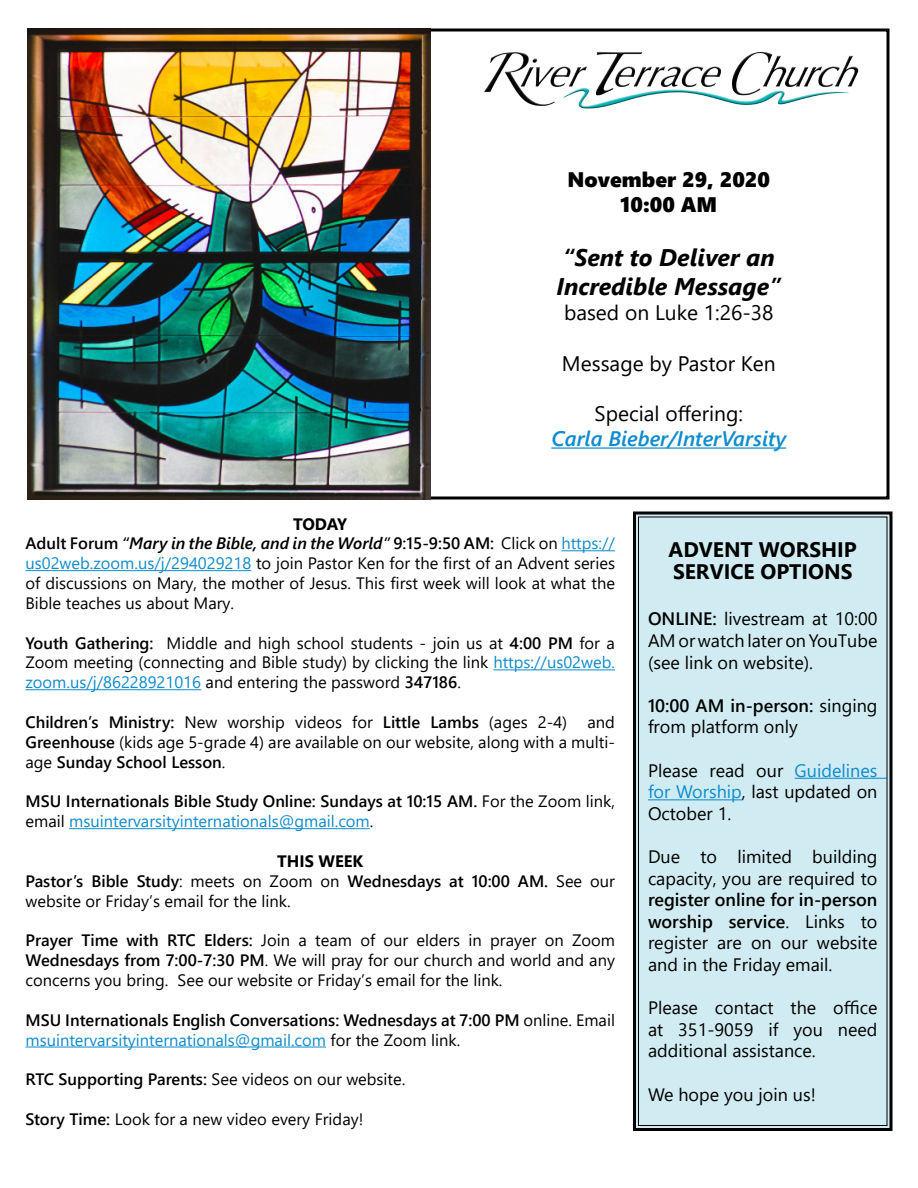
<style>
.page{position:relative;width:918px;height:1188px;background:#fff}
.page>*{position:absolute;margin:0;border:0;box-sizing:border-box;transform-origin:0 0}
.Article_Text{font:italic 700 24px "Segoe UI";color:#000}
.Article_Text-2{font:italic 600 21px/25.2px "Segoe UI";color:#0f8ccd;text-align:center}
.Article_Text-3{font:21px "Segoe UI";color:#000}
.Article_Text-4{font:700 21px/21.6px "Segoe UI";color:#000}
.Article_Text-5{font:21px "Segoe UI Black";color:#000}
.Article_Text-6{font:18px/21.6px "Segoe UI";color:#000;text-align:justify}
.Article_Text-7{font:16.5px/19.8px "Segoe UI";color:#000;text-align:justify}
.Article_Text-8{font:600 16.5px/19.8px "Segoe UI";color:#000}
.Article_Text-9{font:700 16.5px "Segoe UI";color:#000}
.s1{font-weight:400;font-style:normal;color:#000}
.s2{font-weight:600}
.s3{font-weight:600;font-style:italic}
.s4{color:#0f8ccd}
.s5{font-weight:400}
.s6{font-weight:400;color:#0f8ccd}
</style>
<div class="page">
<hr style="left:551px;top:447px;width:235px;height:2px;background:#0f8ccd">
<hr style="left:561px;top:550px;width:54px;height:1px;background:#0f8ccd">
<hr style="left:26px;top:570px;width:225px;height:1px;background:#0f8ccd">
<hr style="left:493px;top:669px;width:122px;height:1px;background:#0f8ccd">
<hr style="left:26px;top:689px;width:175px;height:1px;background:#0f8ccd">
<hr style="left:69px;top:828px;width:301px;height:1px;background:#0f8ccd">
<hr style="left:26px;top:1047px;width:300px;height:1px;background:#0f8ccd">
<img style="left:484px;top:51px;width:375px;height:58px">
<img style="left:27px;top:28px;width:403px;height:472px">
<div style="left:633px;top:511px;width:260px;height:620px;background:#d0ecf2"></div>
<div style="left:638px;top:516px;width:250px;height:610px;border:1px solid #000"></div>
<p class="Article_Text-5" style="left:567px;top:164px;width:204px">November 29, 2020</p>
<p class="Article_Text-5" style="left:620px;top:190px;width:98px">10:00 AM</p>
<p class="Article_Text" style="left:563px;top:238px;width:214px">“Sent to Deliver an</p>
<p class="Article_Text" style="left:557px;top:267px;width:226px">Incredible Message”</p>
<p class="Article_Text-3" style="left:564px;top:296px;width:211px">based on Luke 1:26-38</p>
<p class="Article_Text-3" style="left:562px;top:346px;width:215px">Message by Pastor Ken</p>
<p class="Article_Text-2" style="left:551px;top:399px;width:236px"><span class="s1">Special offering:<br></span>Carla Bieber/InterVarsity</p>
<p class="Article_Text-9" style="left:293px;top:510px;width:55px">TODAY</p>
<p class="Article_Text-7" style="left:26px;top:533px;width:591px"><span class="s2">Adult Forum</span> <span class="s3">“Mary in the Bible, and in the World”</span> <span class="s2">9:15-9:50 AM:</span> Click on <span class="s4">https:// us02web.zoom.us/j/294029218</span> to join Pastor Ken for the first of an Advent series of discussions on Mary, the mother of Jesus. This first week will look at what the Bible teaches us about Mary.</p>
<p class="Article_Text-7" style="left:26px;top:633px;width:591px"><span class="s2">Youth Gathering:</span> Middle and high school students - join us at <span class="s2">4:00 PM</span> for a Zoom meeting (connecting and Bible study) by clicking the link <span class="s4">https://us02web. zoom.us/j/86228921016</span> and entering the password <span class="s2">347186</span>.</p>
<p class="Article_Text-7" style="left:26px;top:712px;width:591px"><span class="s2">Children’s Ministry:</span> New worship videos for <span class="s2">Little Lambs</span> (ages 2-4) and <span class="s2">Greenhouse</span> (kids age 5-grade 4) are available on our website, along with a multi&shy;age <span class="s2">Sunday School Lesson</span>.</p>
<p class="Article_Text-8" style="left:26px;top:791px;width:591px">MSU Internationals Bible Study Online: Sundays at 10:15 AM. <span class="s5">For the Zoom link, email</span> <span class="s6">msuintervarsityinternationals@gmail.com</span><span class="s5">.</span></p>
<p class="Article_Text-9" style="left:277px;top:848px;width:88px">THIS WEEK</p>
<p class="Article_Text-7" style="left:26px;top:871px;width:591px"><span class="s2">Pastor’s Bible Study</span>: meets on Zoom on <span class="s2">Wednesdays at 10:00 AM.</span> See our website or Friday’s email for the link.</p>
<p class="Article_Text-7" style="left:26px;top:930px;width:591px"><span class="s2">Prayer Time with RTC Elders:</span> Join a team of our elders in prayer on Zoom <span class="s2">Wednesdays from 7:00-7:30 PM</span>. We will pray for our church and world and any concerns you bring. See our website or Friday’s email for the link.</p>
<p class="Article_Text-8" style="left:26px;top:1010px;width:591px">MSU Internationals English Conversations: Wednesdays at 7:00 PM <span class="s5">online. Email </span><span class="s6">msuintervarsityinternationals@gmail.com</span> <span class="s5">for the Zoom link.</span></p>
<p class="Article_Text-7" style="left:26px;top:1069px;width:381px"><span class="s2">RTC Supporting Parents:</span> See videos on our website.</p>
<p class="Article_Text-7" style="left:26px;top:1109px;width:339px"><span class="s2">Story Time:</span> Look for a new video every Friday!</p>
<p class="Article_Text-4" style="left:669px;top:539px;width:190px">ADVENT WORSHIP<br>SERVICE OPTIONS</p>
<p class="Article_Text-6" style="left:648px;top:608px;width:231px"><span class="s2">ONLINE:</span> livestream at 10:00<br>AM or watch later on YouTube (see link on website).</p>
<p class="Article_Text-6" style="left:648px;top:694px;width:231px"><span class="s2">10:00 AM in-person:</span> singing from platform only</p>
<p class="Article_Text-6" style="left:648px;top:759px;width:231px">Please read our <span class="s4">Guidelines for Worship</span>, last updated on October 1.</p>
<p class="Article_Text-6" style="left:648px;top:846px;width:231px">Due to limited building capacity, you are required to <span class="s2">register online for in-person worship service</span>. Links to register are on our website and in the Friday email.</p>
<p class="Article_Text-6" style="left:648px;top:997px;width:231px">Please contact the office at 351-9059 if you need additional assistance.</p>
<p class="Article_Text-6" style="left:648px;top:1083px;width:169px">We hope you join us!</p>
</div>
